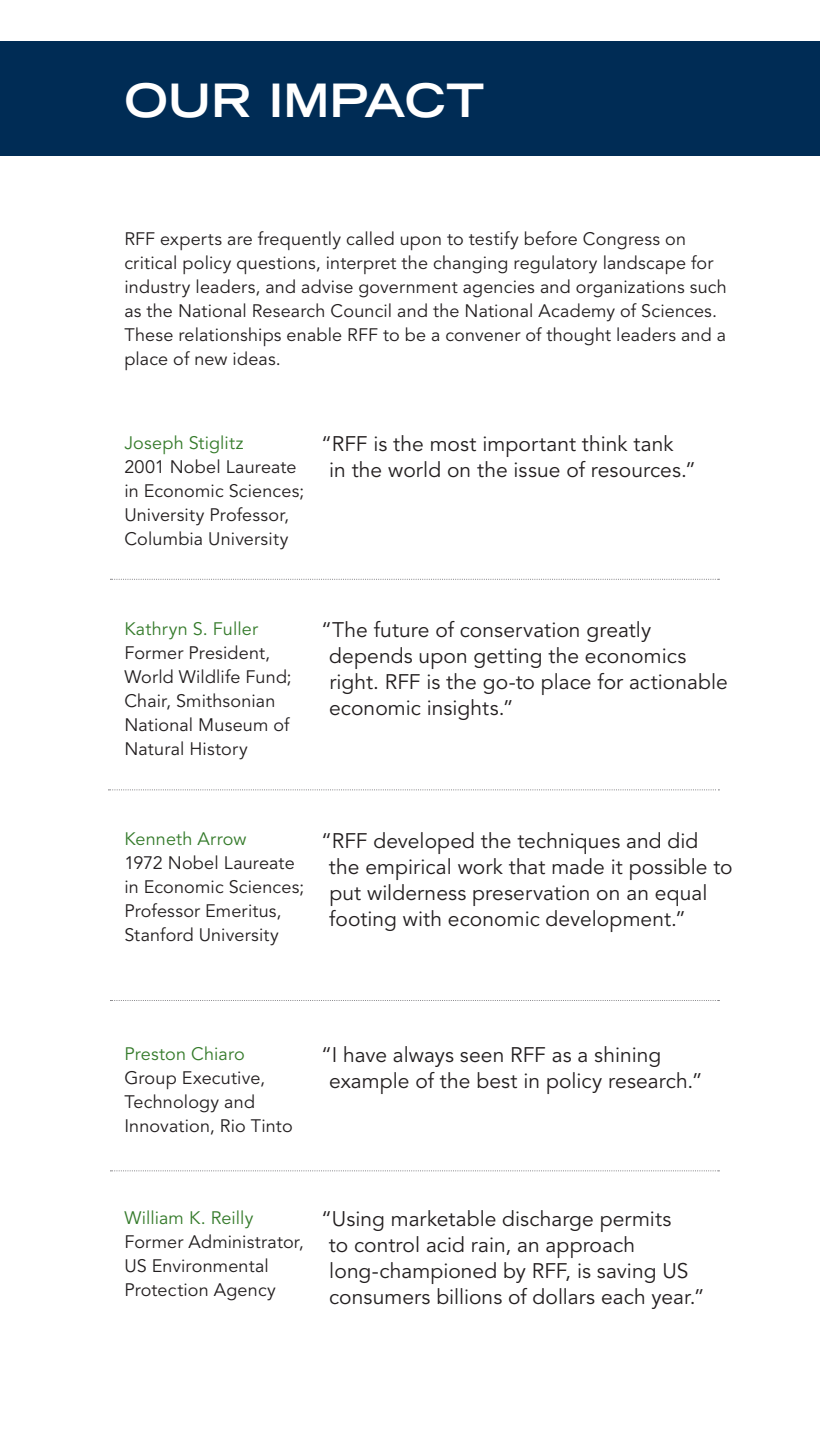
<style>
.page{position:relative;width:820px;height:1440px;background:#fff}
.page>*{position:absolute;margin:0;border:0;box-sizing:border-box;transform-origin:0 0}
.section{font:700 expanded 46px "Trade Gothic LT Std";color:#fff}
.pullquote{font:21px/26px "Avenir LT Std";letter-spacing:.005em;color:#231f20}
.Body{font:18px/24px "Avenir LT Std";letter-spacing:.01em;color:#231f20}
.s1{color:#357b2b}
</style>
<div class="page">
<div style="left:0;top:41px;width:819px;height:115px;background:#002c55"></div>
<svg style="left:110px;top:579px;width:609px;height:1px"></svg>
<svg style="left:108px;top:789px;width:611px;height:1px"></svg>
<svg style="left:110px;top:1000px;width:609px;height:1px"></svg>
<svg style="left:110px;top:1170px;width:609px;height:1px"></svg>
<p class="section" style="left:124px;top:70px;width:361px">OUR IMPACT</p>
<p class="Body" style="left:124px;top:227px;width:604px">RFF experts are frequently called upon to testify before Congress on critical policy questions, interpret the changing regulatory landscape for industry leaders, and advise government agencies and organizations such as the National Research Council and the National Academy of Sciences.<br>These relationships enable RFF to be a convener of thought leaders and a place of new ideas.</p>
<p class="Body" style="left:124px;top:431px;width:181px"><span class="s1">Joseph Stiglitz<br></span>2001 Nobel Laureate in Economic Sciences;<br>University Professor,<br>Columbia University</p>
<p class="pullquote" style="left:329px;top:432px;width:368px;text-indent:-8px">“RFF is the most important think tank<br>in the world on the issue of resources.”</p>
<p class="Body" style="left:124px;top:617px;width:169px"><span class="s1">Kathryn S. Fuller<br></span>Former President,<br>World Wildlife Fund;<br>Chair, Smithsonian<br>National Museum of<br>Natural History</p>
<p class="pullquote" style="left:329px;top:617px;width:400px;text-indent:-8px">“The future of conservation greatly depends upon getting the economics right. RFF is the go-to place for actionable economic insights.”</p>
<p class="Body" style="left:124px;top:828px;width:181px"><span class="s1">Kenneth Arrow<br></span>1972 Nobel Laureate in Economic Sciences;<br>Professor Emeritus,<br>Stanford University</p>
<p class="pullquote" style="left:329px;top:828px;width:405px;text-indent:-8px">“RFF developed the techniques and did the empirical work that made it possible to put wilderness preservation on an equal footing with economic development.”</p>
<p class="Body" style="left:124px;top:1042px;width:170px"><span class="s1">Preston Chiaro<br></span>Group Executive,<br>Technology and<br>Innovation, Rio Tinto</p>
<p class="pullquote" style="left:329px;top:1042px;width:375px;text-indent:-8px">“I have always seen RFF as a shining example of the best in policy research.”</p>
<p class="Body" style="left:124px;top:1206px;width:181px"><span class="s1">William K. Reilly<br></span>Former Administrator,<br>US Environmental<br>Protection Agency</p>
<p class="pullquote" style="left:329px;top:1207px;width:377px;text-indent:-8px">“Using marketable discharge permits<br>to control acid rain, an approach long-championed by RFF, is saving US consumers billions of dollars each year.”</p>
</div>
